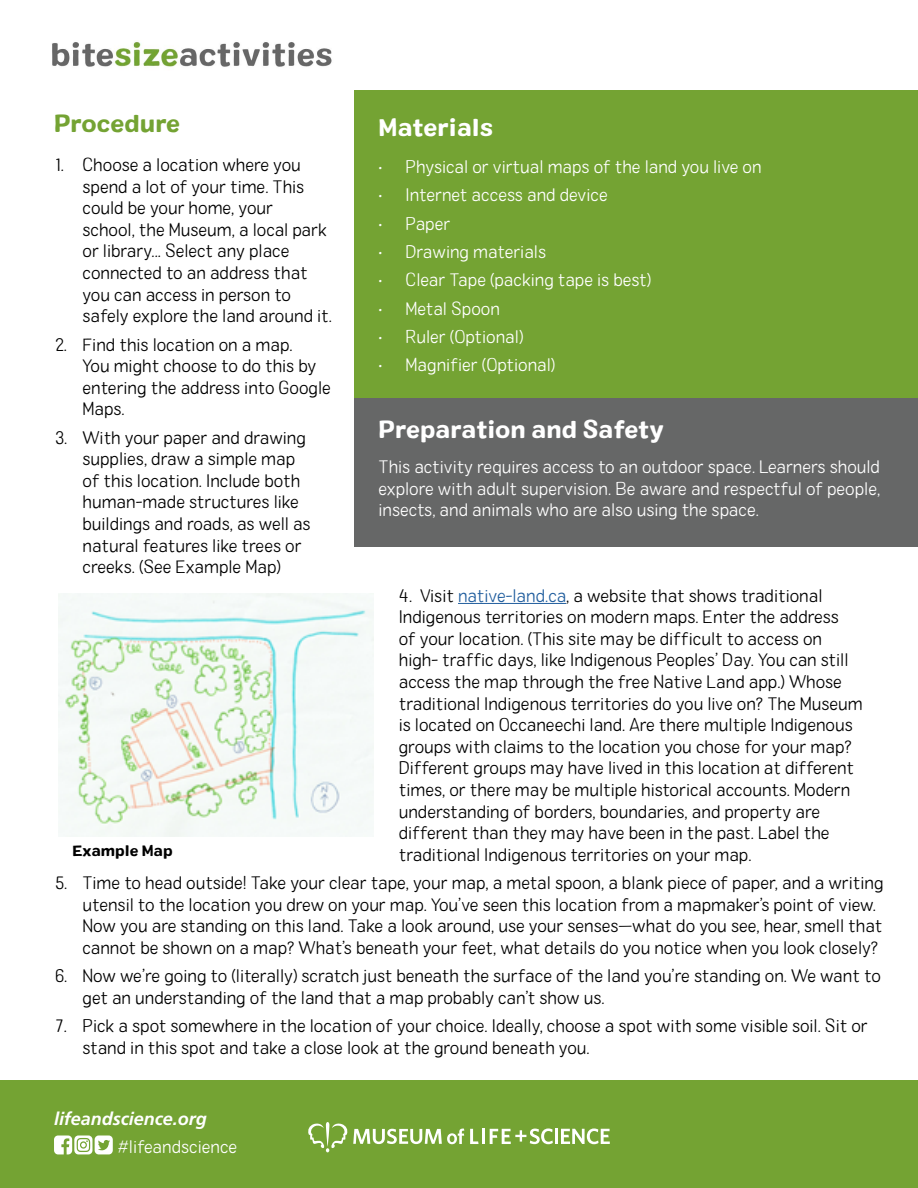
<style>
.page{position:relative;width:918px;height:1188px;background:#fff}
.page>*{position:absolute;margin:0;border:0;box-sizing:border-box;transform-origin:0 0}
.t1{font:24px "Colby St Bld";color:#fff}
.t2{font:24px "Colby St Bld";color:#74a333}
.t3{font:18px/21.6px "Colby St Ext Lt";color:#000}
.t4{font:18px/21.6px "Colby St Ext Lt";color:#fff;text-align:justify}
.t5{font:italic 700 18px "Frutiger LT Pro";color:#fff}
.t6{font:15px "Colby St Bld";color:#000}
.s1{color:#215e9e}
</style>
<div class="page">
<hr style="left:458px;top:603px;width:108px;height:1px;background:#215e9e">
<img style="left:59px;top:594px;width:315px;height:243px">
<div style="left:0;top:1080px;width:918px;height:108px;background:#74a333"></div>
<svg style="left:54px;top:1135px;width:59px;height:19px"></svg>
<div style="left:354px;top:90px;width:564px;height:308px;background:#74a333"></div>
<div style="left:354px;top:398px;width:564px;height:149px;background:#666767"></div>
<hr style="left:555px;top:1129px;width:3px;height:15px;background:#fff">
<svg style="left:561px;top:1128px;width:49px;height:16px"></svg>
<svg style="left:470px;top:1129px;width:9px;height:15px"></svg>
<hr style="left:482px;top:1129px;width:3px;height:15px;background:#fff">
<svg style="left:490px;top:1128px;width:63px;height:16px"></svg>
<svg style="left:308px;top:1122px;width:156px;height:30px"></svg>
<img style="left:52px;top:42px;width:280px;height:25px">
<h1 class="t2" style="left:54px;top:108px;width:128px">Procedure</h1>
<h1 class="t1" style="left:379px;top:112px;width:116px">Materials</h1>
<p class="t4" style="left:379px;top:156px;width:385px">• Physical or virtual maps of the land you live on</p>
<p class="t4" style="left:379px;top:184px;width:231px">• Internet access and device</p>
<p class="t4" style="left:379px;top:212px;width:73px">• Paper</p>
<p class="t4" style="left:379px;top:241px;width:169px">• Drawing materials</p>
<p class="t4" style="left:379px;top:269px;width:274px">• Clear Tape (packing tape is best)</p>
<p class="t4" style="left:379px;top:297px;width:123px">• Metal Spoon</p>
<p class="t4" style="left:379px;top:326px;width:146px">• Ruler (Optional)</p>
<p class="t4" style="left:379px;top:354px;width:178px">• Magnifier (Optional)</p>
<p class="t3" style="left:82px;top:154px;width:251px;text-indent:-27px">1. Choose a location where you spend a lot of your time. This could be your home, your<br>school, the Museum, a local park or library... Select any place connected to an address that you can access in person to safely explore the land around it.</p>
<p class="t3" style="left:82px;top:333px;width:250px;text-indent:-27px">2. Find this location on a map.<br>You might choose to do this by entering the address into Google<br>Maps.</p>
<p class="t3" style="left:82px;top:426px;width:230px;text-indent:-27px">3. With your paper and drawing supplies, draw a simple map of this location. Include both human-made structures like buildings and roads, as well as natural features like trees or creeks. (See Example Map)</p>
<h1 class="t1" style="left:379px;top:414px;width:287px">Preparation and Safety</h1>
<p class="t4" style="left:379px;top:456px;width:503px">This activity requires access to an outdoor space. Learners should explore with adult supervision. Be aware and respectful of people, insects, and animals who are also using the space.</p>
<p class="t3" style="left:399px;top:584px;width:466px">4. Visit <span class="s1">native-land.ca</span>, a website that shows traditional Indigenous territories on modern maps. Enter the address<br>of your location. (This site may be difficult to access on high- traffic days, like Indigenous Peoples’ Day. You can still access the map through the free Native Land app.) Whose traditional Indigenous territories do you live on? The Museum is located on Occaneechi land. Are there multiple Indigenous groups with claims to the location you chose for your map?<br>Different groups may have lived in this location at different times, or there may be multiple historical accounts. Modern understanding of borders, boundaries, and property are different than they may have been in the past. Label the traditional Indigenous territories on your map.</p>
<p class="t3" style="left:82px;top:872px;width:803px;text-indent:-27px">5. Time to head outside! Take your clear tape, your map, a metal spoon, a blank piece of paper, and a writing utensil to the location you drew on your map. You’ve seen this location from a mapmaker’s point of view.<br>Now you are standing on this land. Take a look around, use your senses—what do you see, hear, smell that cannot be shown on a map? What’s beneath your feet, what details do you notice when you look closely?</p>
<p class="t3" style="left:82px;top:965px;width:800px;text-indent:-27px">6. Now we’re going to (literally) scratch just beneath the surface of the land you’re standing on. We want to get an understanding of the land that a map probably can’t show us.</p>
<p class="t3" style="left:82px;top:1015px;width:787px;text-indent:-27px">7. Pick a spot somewhere in the location of your choice. Ideally, choose a spot with some visible soil. Sit or stand in this spot and take a close look at the ground beneath you.</p>
<p class="t6" style="left:72px;top:841px;width:102px">Example Map</p>
<p class="t5" style="left:54px;top:1108px;width:154px">lifeandscience.org</p>
<p class="t4" style="left:118px;top:1135px;width:121px">#lifeandscience</p>
</div>
